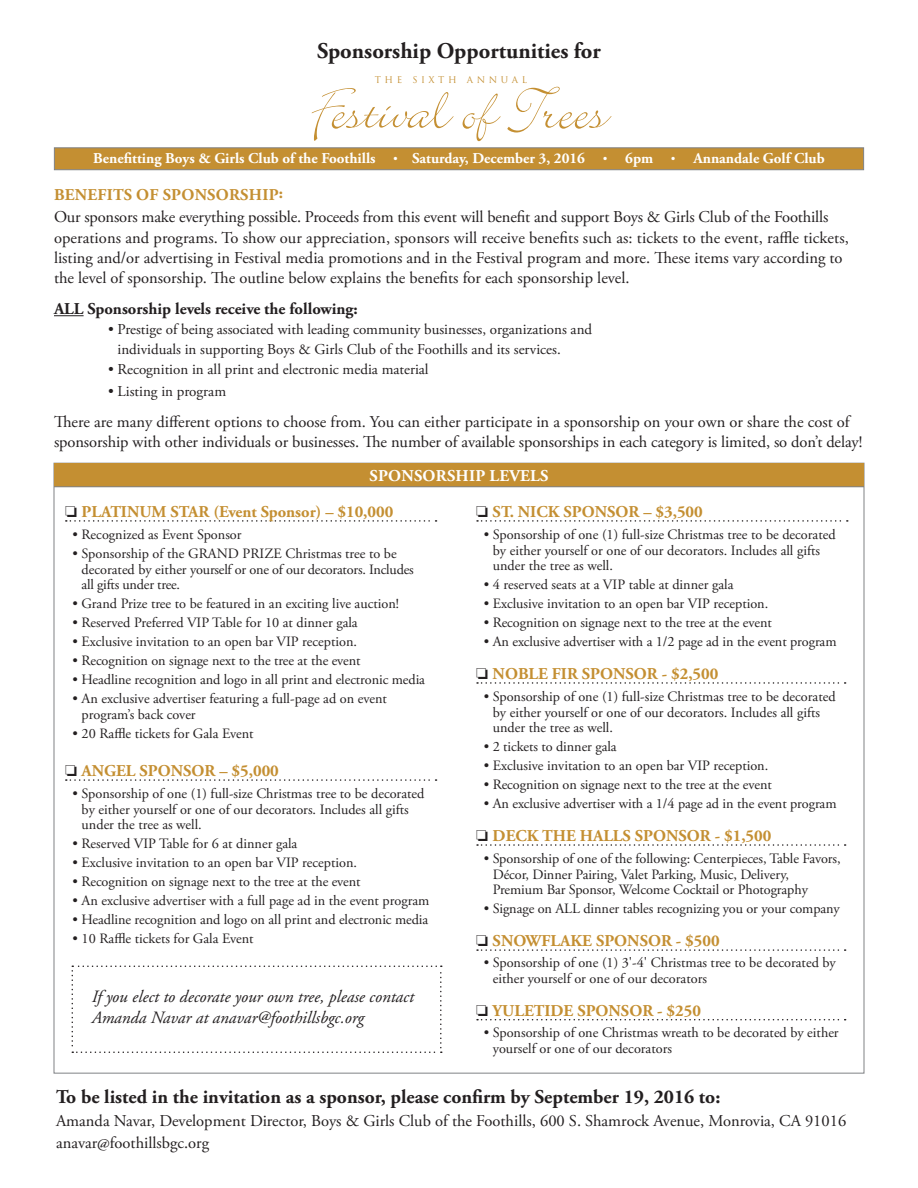
<style>
.page{position:relative;width:918px;height:1188px;background:#fff}
.page>*{position:absolute;margin:0;border:0;box-sizing:border-box;transform-origin:0 0}
.t1{font:66px "Bickley Script Plain";color:#c48f32}
.t2{font:700 22.5px "Adobe Garamond Pro";color:#231f20}
.t3{font:700 19.5px "Adobe Garamond Pro";color:#231f20}
.t4{font:italic 17.25px/21px "Adobe Garamond";color:#231f20}
.t5{font:16.5px/20.2px "Adobe Garamond Pro";color:#231f20}
.t6{font:700 16.5px "Adobe Garamond Pro";color:#c48f32}
.t7{font:700 16.5px "Adobe Garamond Pro";color:#231f20}
.t8{font:700 16.5px "Adobe Garamond Pro";letter-spacing:.015em;color:#fff}
.t9{font:15px/19.5px "Adobe Garamond Pro";color:#231f20}
.t10{font:700 15px "Adobe Garamond Pro";color:#fff}
.t11{font:14.25px/15.8px "Adobe Garamond Pro";color:#231f20}
.t12{font:9px "Trajan";letter-spacing:.4em;color:#c48f32}
.s1{font-size:10.5px}
.s2{color:#231f20}
</style>
<div class="page">
<div style="left:54px;top:147px;width:810px;height:23px;background:#c48f32;border:1px solid #808285"></div>
<hr style="left:54px;top:315px;width:30px;height:1px;background:#231f20">
<svg style="left:66px;top:520px;width:371px;height:2px"></svg>
<svg style="left:66px;top:779px;width:371px;height:2px"></svg>
<svg style="left:477px;top:520px;width:371px;height:2px"></svg>
<svg style="left:477px;top:682px;width:369px;height:2px"></svg>
<svg style="left:477px;top:844px;width:369px;height:2px"></svg>
<svg style="left:477px;top:949px;width:369px;height:2px"></svg>
<svg style="left:477px;top:1019px;width:369px;height:1px"></svg>
<div style="left:54px;top:463px;width:810px;height:24px;background:#c48f32"></div>
<hr style="left:54px;top:486px;width:810px;height:1px;background:#808285">
<svg style="left:72px;top:966px;width:370px;height:87px"></svg>
<p class="t2" style="left:317px;top:38px;width:285px">Sponsorship Opportunities for</p>
<p class="t1" style="left:311px;top:66px;width:298px">Festival of Trees</p>
<p class="t10" style="left:93px;top:150px;width:733px">Benefitting Boys &amp; Girls Club of the Foothills <span class="s1">•</span> Saturday, December 3, 2016 <span class="s1">•</span> 6pm <span class="s1">•</span> Annandale Golf Club</p>
<p class="t6" style="left:54px;top:185px;width:230px">BENEFITS OF SPONSORSHIP:</p>
<p class="t5" style="left:54px;top:208px;width:796px">Our sponsors make everything possible. Proceeds from this event will benefit and support Boys &amp; Girls Club of the Foothills operations and programs. To show our appreciation, sponsors will receive benefits such as: tickets to the event, raffle tickets, listing and/or advertising in Festival media promotions and in the Festival program and more. These items vary according to the level of sponsorship. The outline below explains the benefits for each sponsorship level.</p>
<p class="t7" style="left:54px;top:299px;width:305px">ALL Sponsorship levels receive the following:</p>
<p class="t9" style="left:118px;top:320px;width:476px;text-indent:-10px">• Prestige of being associated with leading community businesses, organizations and individuals in supporting Boys &amp; Girls Club of the Foothills and its services.</p>
<p class="t9" style="left:108px;top:360px;width:322px">• Recognition in all print and electronic media material</p>
<p class="t9" style="left:108px;top:382px;width:120px">• Listing in program</p>
<p class="t5" style="left:54px;top:412px;width:810px">There are many different options to choose from. You can either participate in a sponsorship on your own or share the cost of sponsorship with other individuals or businesses. The number of available sponsorships in each category is limited, so don’t delay!</p>
<p class="t12" style="left:375px;top:74px;width:154px">THE SIXTH ANNUAL</p>
<p class="t8" style="left:370px;top:466px;width:180px">SPONSORSHIP LEVELS</p>
<p class="t6" style="left:65px;top:502px;width:330px"><span class="s2">□</span> PLATINUM STAR (Event Sponsor) – $10,000</p>
<p class="t11" style="left:73px;top:527px;width:171px">• Recognized as Event Sponsor</p>
<p class="t11" style="left:82px;top:546px;width:334px;text-indent:-9px">• Sponsorship of the GRAND PRIZE Christmas tree to be decorated by either yourself or one of our decorators. Includes all gifts under tree.</p>
<p class="t11" style="left:73px;top:596px;width:328px">• Grand Prize tree to be featured in an exciting live auction!</p>
<p class="t11" style="left:73px;top:615px;width:287px">• Reserved Preferred VIP Table for 10 at dinner gala</p>
<p class="t11" style="left:73px;top:634px;width:286px">• Exclusive invitation to an open bar VIP reception.</p>
<p class="t11" style="left:73px;top:653px;width:290px">• Recognition on signage next to the tree at the event</p>
<p class="t11" style="left:73px;top:672px;width:354px">• Headline recognition and logo in all print and electronic media</p>
<p class="t11" style="left:82px;top:691px;width:307px;text-indent:-9px">• An exclusive advertiser featuring a full-page ad on event program’s back cover</p>
<p class="t11" style="left:73px;top:726px;width:183px">• 20 Raffle tickets for Gala Event</p>
<p class="t6" style="left:65px;top:761px;width:215px"><span class="s2">□</span> ANGEL SPONSOR – $5,000</p>
<p class="t11" style="left:82px;top:786px;width:344px;text-indent:-9px">• Sponsorship of one (1) full-size Christmas tree to be decorated by either yourself or one of our decorators. Includes all gifts under the tree as well.</p>
<p class="t11" style="left:73px;top:837px;width:226px">• Reserved VIP Table for 6 at dinner gala</p>
<p class="t11" style="left:73px;top:856px;width:286px">• Exclusive invitation to an open bar VIP reception.</p>
<p class="t11" style="left:73px;top:875px;width:290px">• Recognition on signage next to the tree at the event</p>
<p class="t11" style="left:73px;top:894px;width:358px">• An exclusive advertiser with a full page ad in the event program</p>
<p class="t11" style="left:73px;top:913px;width:357px">• Headline recognition and logo on all print and electronic media</p>
<p class="t11" style="left:73px;top:932px;width:183px">• 10 Raffle tickets for Gala Event</p>
<p class="t4" style="left:91px;top:987px;width:324px">If you elect to decorate your own tree, please contact<br>Amanda Navar at anavar@foothillsbgc.org</p>
<p class="t6" style="left:476px;top:502px;width:228px"><span class="s2">□</span> ST. NICK SPONSOR – $3,500</p>
<p class="t11" style="left:493px;top:527px;width:344px;text-indent:-9px">• Sponsorship of one (1) full-size Christmas tree to be decorated by either yourself or one of our decorators. Includes all gifts under the tree as well.</p>
<p class="t11" style="left:484px;top:577px;width:251px">• 4 reserved seats at a VIP table at dinner gala</p>
<p class="t11" style="left:484px;top:596px;width:286px">• Exclusive invitation to an open bar VIP reception.</p>
<p class="t11" style="left:484px;top:615px;width:290px">• Recognition on signage next to the tree at the event</p>
<p class="t11" style="left:484px;top:634px;width:354px">• An exclusive advertiser with a 1/2 page ad in the event program</p>
<p class="t6" style="left:476px;top:664px;width:244px"><span class="s2">□</span> NOBLE FIR SPONSOR - $2,500</p>
<p class="t11" style="left:493px;top:689px;width:344px;text-indent:-9px">• Sponsorship of one (1) full-size Christmas tree to be decorated by either yourself or one of our decorators. Includes all gifts under the tree as well.</p>
<p class="t11" style="left:484px;top:739px;width:134px">• 2 tickets to dinner gala</p>
<p class="t11" style="left:484px;top:758px;width:286px">• Exclusive invitation to an open bar VIP reception.</p>
<p class="t11" style="left:484px;top:777px;width:290px">• Recognition on signage next to the tree at the event</p>
<p class="t11" style="left:484px;top:796px;width:354px">• An exclusive advertiser with a 1/4 page ad in the event program</p>
<p class="t6" style="left:476px;top:826px;width:297px"><span class="s2">□</span> DECK THE HALLS SPONSOR - $1,500</p>
<p class="t11" style="left:493px;top:851px;width:349px;text-indent:-9px">• Sponsorship of one of the following: Centerpieces, Table Favors,<br>Décor, Dinner Pairing, Valet Parking, Music, Delivery,<br>Premium Bar Sponsor, Welcome Cocktail or Photography</p>
<p class="t11" style="left:484px;top:902px;width:358px">• Signage on ALL dinner tables recognizing you or your company</p>
<p class="t6" style="left:476px;top:931px;width:245px"><span class="s2">□</span> SNOWFLAKE SPONSOR - $500</p>
<p class="t11" style="left:493px;top:955px;width:344px;text-indent:-9px">• Sponsorship of one (1) 3'-4' Christmas tree to be decorated by either yourself or one of our decorators</p>
<p class="t6" style="left:476px;top:1001px;width:226px"><span class="s2">□</span> YULETIDE SPONSOR - $250</p>
<p class="t11" style="left:493px;top:1025px;width:347px;text-indent:-9px">• Sponsorship of one Christmas wreath to be decorated by either yourself or one of our decorators</p>
<p class="t3" style="left:56px;top:1086px;width:666px">To be listed in the invitation as a sponsor, please confirm by September 19, 2016 to:</p>
<p class="t5" style="left:56px;top:1110px;width:792px;line-height:22.5px">Amanda Navar, Development Director, Boys &amp; Girls Club of the Foothills, 600 S. Shamrock Avenue, Monrovia, CA 91016 anavar@foothillsbgc.org</p>
</div>
